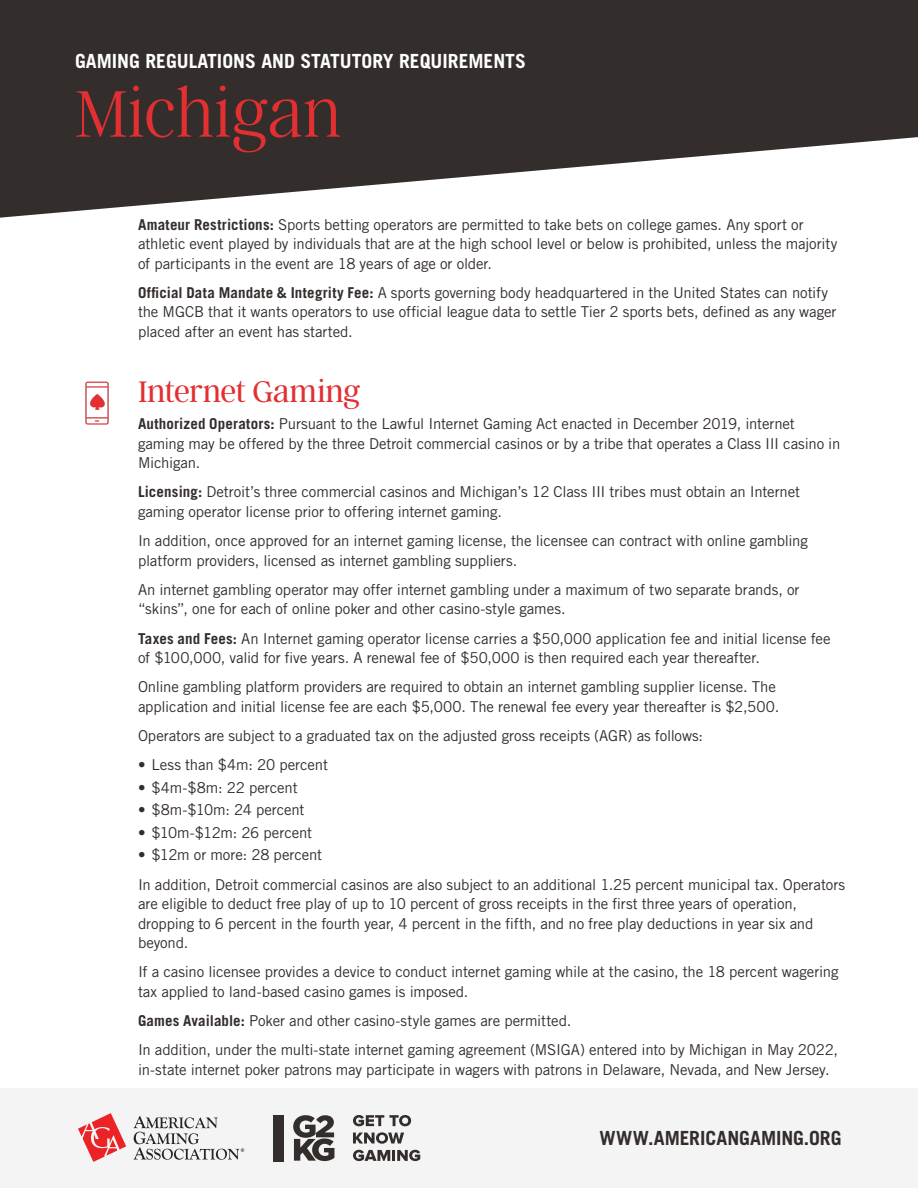
<style>
.page{position:relative;width:918px;height:1188px;background:#fff}
.page>*{position:absolute;margin:0;border:0;box-sizing:border-box;transform-origin:0 0}
.t1{font:100 73.5px "Argent CF";letter-spacing:.01em;color:#e22f32}
.t2{font:300 33px "Argent CF";letter-spacing:-.01em;color:#e22f32}
.t3{font:700 19.5px "Trade Gothic LT Std";color:#fff}
.t4{font:700 19.5px "Trade Gothic LT Std";color:#332d2b}
.t5{font:15px/19.5px "Trade Gothic LT Std";letter-spacing:-.01em;color:#332d2b}
.s1{font-weight:700}
</style>
<div class="page">
<svg style="left:0;top:0;width:918px;height:218px;fill:#332d2b"></svg>
<div style="left:0;top:1088px;width:918px;height:100px;background:#f4f4f4"></div>
<svg style="left:78px;top:1113px;width:48px;height:49px"></svg>
<svg style="left:134px;top:1116px;width:110px;height:44px"></svg>
<svg style="left:293px;top:1115px;width:41px;height:46px"></svg>
<div style="left:273px;top:1115px;width:10px;height:46px;background:#332d2b"></div>
<svg style="left:353px;top:1132px;width:51px;height:12px"></svg>
<svg style="left:353px;top:1150px;width:67px;height:11px"></svg>
<svg style="left:353px;top:1115px;width:58px;height:11px"></svg>
<img style="left:85px;top:381px;width:24px;height:44px">
<h3 class="t3" style="left:75px;top:50px;width:452px">GAMING REGULATIONS AND STATUTORY REQUIREMENTS</h3>
<h1 class="t1" style="left:75px;top:76px;width:268px">Michigan</h1>
<p class="t5" style="left:138px;top:214px;width:701px"><span class="s1">Amateur Restrictions:</span> Sports betting operators are permitted to take bets on college games. Any sport or athletic event played by individuals that are at the high school level or below is prohibited, unless the majority of participants in the event are 18 years of age or older.</p>
<p class="t5" style="left:138px;top:283px;width:700px"><span class="s1">Official Data Mandate &amp; Integrity Fee:</span> A sports governing body headquartered in the United States can notify the MGCB that it wants operators to use official league data to settle Tier 2 sports bets, defined as any wager placed after an event has started.</p>
<h2 class="t2" style="left:138px;top:374px;width:224px">Internet Gaming</h2>
<p class="t5" style="left:138px;top:414px;width:704px"><span class="s1">Authorized Operators:</span> Pursuant to the Lawful Internet Gaming Act enacted in December 2019, internet gaming may be offered by the three Detroit commercial casinos or by a tribe that operates a Class III casino in<br>Michigan.</p>
<p class="t5" style="left:138px;top:482px;width:664px"><span class="s1">Licensing:</span> Detroit’s three commercial casinos and Michigan’s 12 Class III tribes must obtain an Internet gaming operator license prior to offering internet gaming.</p>
<p class="t5" style="left:138px;top:531px;width:671px">In addition, once approved for an internet gaming license, the licensee can contract with online gambling platform providers, licensed as internet gambling suppliers.</p>
<p class="t5" style="left:138px;top:580px;width:663px">An internet gambling operator may offer internet gambling under a maximum of two separate brands, or “skins”, one for each of online poker and other casino-style games.</p>
<p class="t5" style="left:138px;top:628px;width:694px"><span class="s1">Taxes and Fees:</span> An Internet gaming operator license carries a $50,000 application fee and initial license fee of $100,000, valid for five years. A renewal fee of $50,000 is then required each year thereafter.</p>
<p class="t5" style="left:138px;top:677px;width:643px">Online gambling platform providers are required to obtain an internet gambling supplier license. The application and initial license fee are each $5,000. The renewal fee every year thereafter is $2,500.</p>
<p class="t5" style="left:138px;top:726px;width:567px">Operators are subject to a graduated tax on the adjusted gross receipts (AGR) as follows:</p>
<p class="t5" style="left:138px;top:755px;width:192px">• Less than $4m: 20 percent</p>
<p class="t5" style="left:138px;top:778px;width:161px">• $4m-$8m: 22 percent</p>
<p class="t5" style="left:138px;top:800px;width:168px">• $8m-$10m: 24 percent</p>
<p class="t5" style="left:138px;top:823px;width:176px">• $10m-$12m: 26 percent</p>
<p class="t5" style="left:138px;top:840px;width:709px;line-height:29.2px">• $12m or more: 28 percent<br>In addition, Detroit commercial casinos are also subject to an additional 1.25 percent municipal tax. Operators</p>
<p class="t5" style="left:138px;top:894px;width:677px">are eligible to deduct free play of up to 10 percent of gross receipts in the first three years of operation, dropping to 6 percent in the fourth year, 4 percent in the fifth, and no free play deductions in year six and beyond.</p>
<p class="t5" style="left:138px;top:962px;width:702px">If a casino licensee provides a device to conduct internet gaming while at the casino, the 18 percent wagering tax applied to land-based casino games is imposed.</p>
<p class="t5" style="left:138px;top:1006px;width:702px;line-height:29.2px"><span class="s1">Games Available:</span> Poker and other casino-style games are permitted.<br>In addition, under the multi-state internet gaming agreement (MSIGA) entered into by Michigan in May 2022,</p>
<p class="t5" style="left:138px;top:1060px;width:693px">in-state internet poker patrons may participate in wagers with patrons in Delaware, Nevada, and New Jersey.</p>
<h3 class="t4" style="left:599px;top:1126px;width:244px">WWW.AMERICANGAMING.ORG</h3>
</div>
